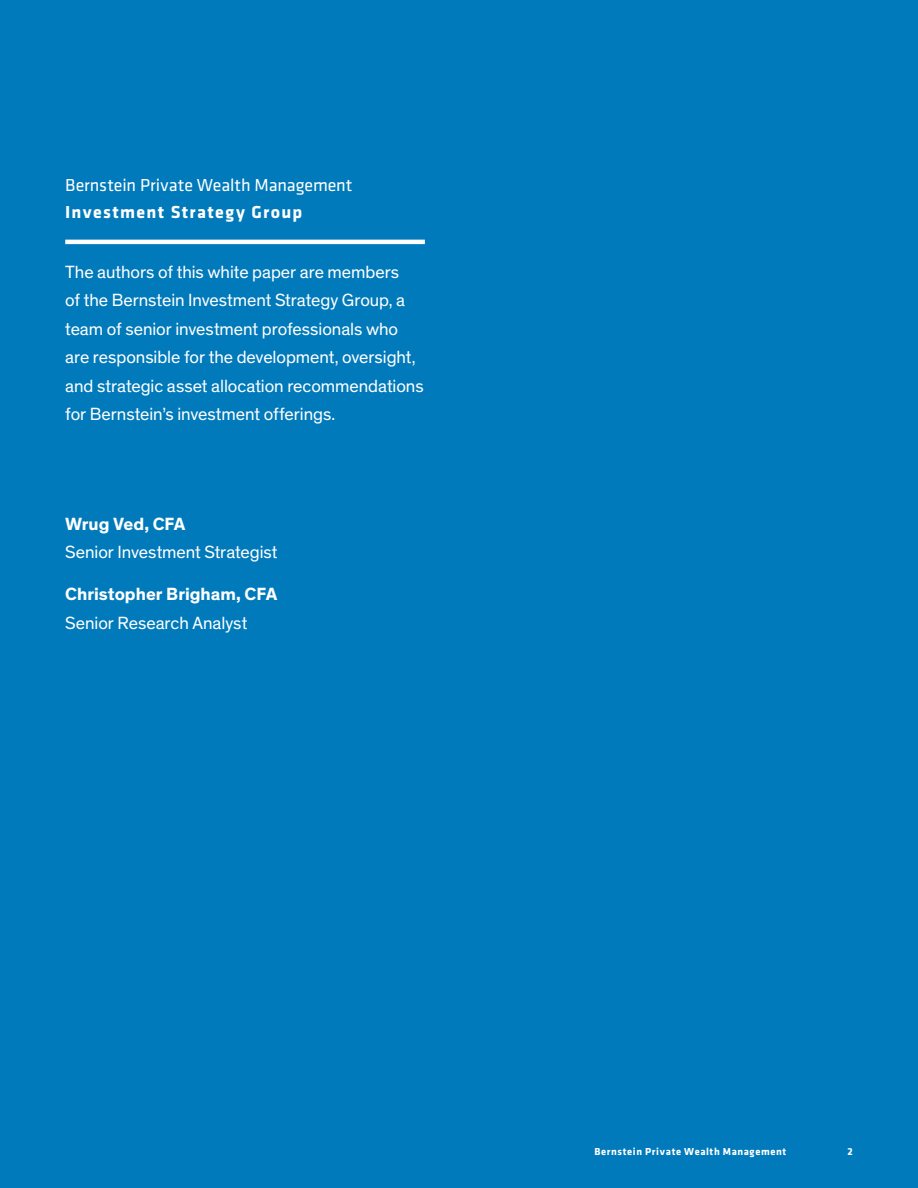
<style>
.page{position:relative;width:918px;height:1188px;background:#007abb}
.page>*{position:absolute;margin:0;border:0;box-sizing:border-box;transform-origin:0 0}
.t1{font:18px/28.5px "Theinhardt";letter-spacing:-.005em;color:#fff}
.t2{font:700 18px "Theinhardt";color:#fff}
.t3{font:18px "Klavika";letter-spacing:-.005em;color:#fff}
.t4{font:700 18px "Klavika";letter-spacing:.07em;color:#fff}
.t5{font:700 10.5px "Klavika";letter-spacing:.06em;color:#fff}
</style>
<div class="page">
<hr style="left:65px;top:240px;width:360px;height:4px;background:#fff">
<p class="t3" style="left:65px;top:174px;width:289px">Bernstein Private Wealth Management</p>
<p class="t4" style="left:65px;top:199px;width:239px">Investment Strategy Group</p>
<p class="t1" style="left:65px;top:258px;width:360px">The authors of this white paper are members<br>of the Bernstein Investment Strategy Group, a team of senior investment professionals who are responsible for the development, oversight, and strategic asset allocation recommendations for Bernstein’s investment offerings.</p>
<p class="t2" style="left:65px;top:513px;width:122px">Wrug Ved, CFA</p>
<p class="t1" style="left:65px;top:539px;width:214px">Senior Investment Strategist</p>
<p class="t2" style="left:65px;top:583px;width:214px">Christopher Brigham, CFA</p>
<p class="t1" style="left:65px;top:609px;width:184px">Senior Research Analyst</p>
<p class="t5" style="left:595px;top:1144px;width:193px">Bernstein Private Wealth Management</p>
<p class="t5" style="left:847px;top:1144px;width:7px">2</p>
</div>
